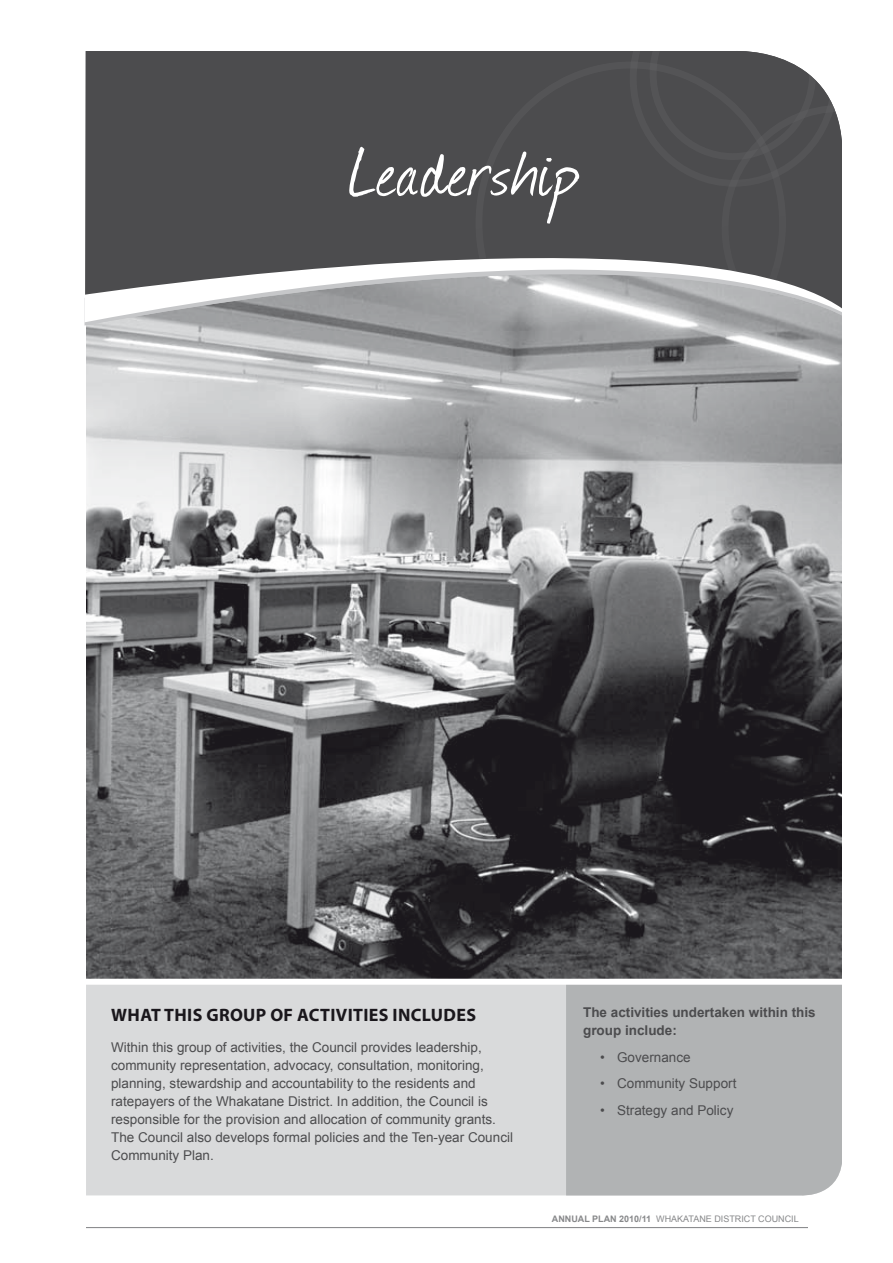
<style>
.page{position:relative;width:893px;height:1263px;background:#fff}
.page>*{position:absolute;margin:0;border:0;box-sizing:border-box;transform-origin:0 0}
.t1{font:84px "Journal";letter-spacing:.04em;color:#fff}
.t2{font:700 18px "Myriad Pro";letter-spacing:.02em;color:#1a171c}
.t3{font:13.5px/18px "Arial";color:#4c4c4e}
.t4{font:700 13.5px/18px "Arial";color:#4c4c4e}
.t5{font:9px "Arial";color:#87888a}
.s1{font-weight:700}
</style>
<div class="page">
<hr style="left:85px;top:1227px;width:757px;height:1px;background:#87888a">
<div style="left:808px;top:0;width:85px;height:1263px;background:#fff"></div>
<div style="left:86px;top:985px;width:480px;height:211px;background:#d9dadb"></div>
<img style="left:86px;top:325px;width:756px;height:654px">
<div style="left:566px;top:985px;width:276px;height:211px;background:#b1b3b4"></div>
<div style="left:86px;top:51px;width:756px;height:153px;background:#4c4c4e"></div>
<svg style="left:85px;top:322px;width:757px;height:3px;background:#a7a9aa"></svg>
<svg style="left:85px;top:204px;width:757px;height:118px;background:#808082"></svg>
<h1 class="t1" style="left:348px;top:114px;width:233px">Leadership</h1>
<h2 class="t2" style="left:111px;top:1003px;width:366px">WHAT THIS GROUP OF ACTIVITIES INCLUDES</h2>
<p class="t3" style="left:111px;top:1038px;width:403px">Within this group of activities, the Council provides leadership, community representation, advocacy, consultation, monitoring, planning, stewardship and accountability to the residents and ratepayers of the Whakatane District. I n addition, the Council is responsible for the provision and allocation of community grants.<br>The Council also develops formal policies and the Ten-year Council Community Plan.</p>
<p class="t4" style="left:583px;top:1004px;width:234px">The activities undertaken within this group include:</p>
<p class="t3" style="left:600px;top:1048px;width:92px">• Governance</p>
<p class="t3" style="left:600px;top:1074px;width:138px">• Community Support</p>
<p class="t3" style="left:600px;top:1101px;width:135px">• Strategy and Policy</p>
<p class="t5" style="left:552px;top:1213px;width:248px"><span class="s1">Annual PLAN 2010/11</span> Whakatane District Council</p>
</div>
